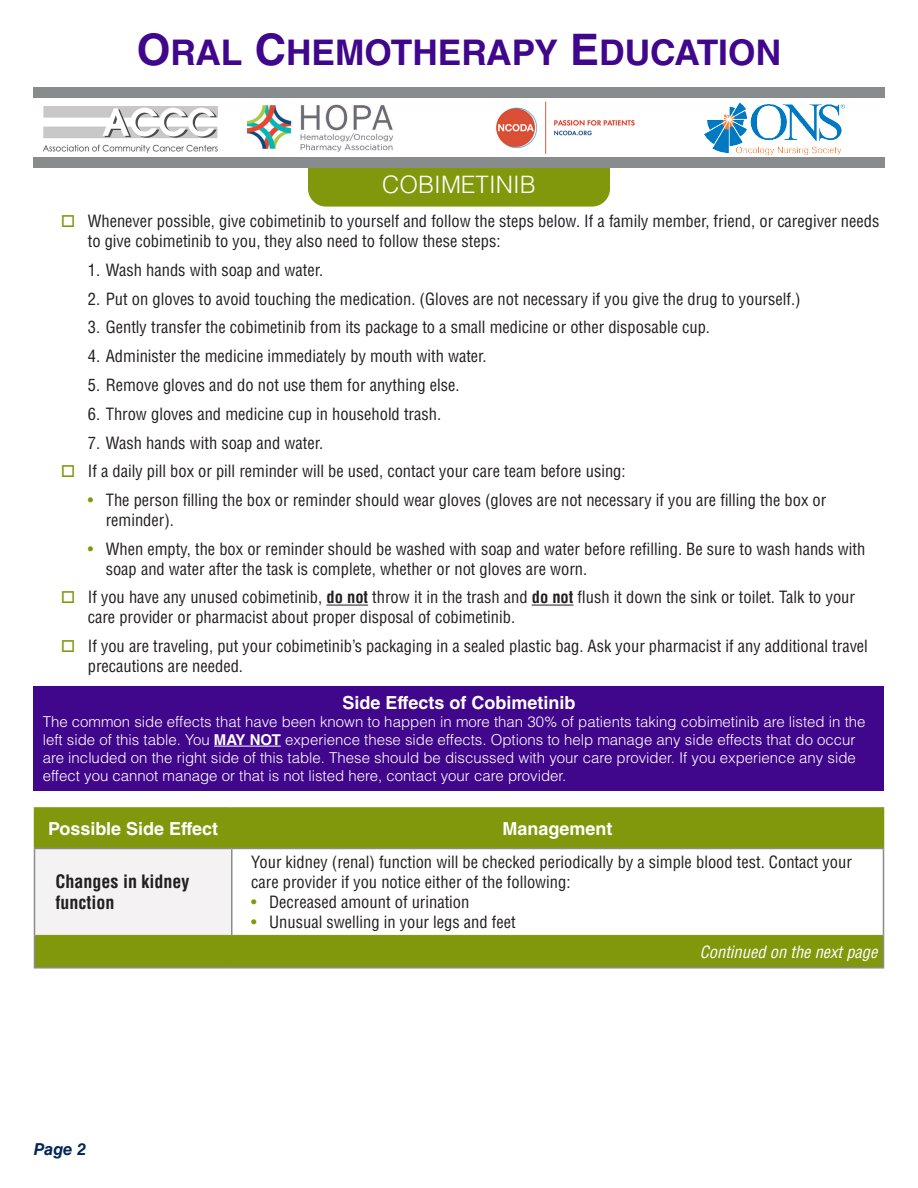
<style>
.page{position:relative;width:918px;height:1188px;background:#fff}
.page>*{position:absolute;margin:0;border:0;box-sizing:border-box;transform-origin:0 0}
.t1{font:700 35.4px "Helvetica LT Std";color:#40068b}
.t2{font:300 24px "Helvetica LT Std";color:#fff}
.table_column_head{font:700 18px "Helvetica LT Std";color:#fff}
.table_bold_text{font:700 condensed 18px/21.6px "Helvetica LT Std";color:#231f20}
.text{font:condensed 16.5px/19.8px "Helvetica LT Std";color:#231f20}
.table_bullet_point{font:condensed 16.5px/19.8px "Helvetica LT Std";color:#231f20}
.table_Roman_text{font:condensed 16.5px/19.8px "Helvetica LT Std";color:#231f20}
.table_bold_text-2{font:italic condensed 16.5px "Helvetica LT Std";color:#fff}
.t3{font:italic 700 16.5px "Helvetica LT Std";color:#002855}
.t4{font:300 15px/18px "Helvetica LT Std";color:#fff}
.s1{font-size:43.5px}
.s2{color:#81980d}
.s3{font-weight:700}
</style>
<div class="page">
<div style="left:308px;top:140px;width:302px;height:67px;background:#81980d;border-radius:18px"></div>
<div style="left:34px;top:88px;width:850px;height:79px;background:#898c8d"></div>
<div style="left:18px;top:98px;width:866px;height:59px;background:#fff"></div>
<img style="left:248px;top:104px;width:146px;height:48px">
<img style="left:704px;top:102px;width:140px;height:53px">
<img style="left:44px;top:107px;width:174px;height:45px">
<img style="left:496px;top:101px;width:139px;height:53px">
<hr style="left:326px;top:605px;width:42px;height:1px;background:#231f20">
<hr style="left:532px;top:605px;width:41px;height:1px;background:#231f20">
<div style="left:34px;top:687px;width:850px;height:104px;background:#40068b"></div>
<hr style="left:214px;top:746px;width:67px;height:1px;background:#fff">
<svg style="left:35px;top:809px;width:848px;height:158px;fill:#81980d"></svg>
<div style="left:34px;top:848px;width:198px;height:87px;background:#f5f2f3"></div>
<hr style="left:34px;top:807px;width:198px;height:2px;background:#81980d">
<hr style="left:34px;top:809px;width:1px;height:39px;background:#81980d">
<hr style="left:232px;top:807px;width:652px;height:2px;background:#81980d">
<hr style="left:231px;top:809px;width:1px;height:39px;background:#81980d">
<hr style="left:883px;top:809px;width:1px;height:39px;background:#81980d">
<hr style="left:35px;top:935px;width:197px;height:1px;background:#81980d">
<hr style="left:232px;top:935px;width:651px;height:1px;background:#81980d">
<hr style="left:34px;top:848px;width:198px;height:1px;background:#8a8b8d">
<hr style="left:34px;top:849px;width:1px;height:86px;background:#8a8b8d">
<hr style="left:232px;top:848px;width:652px;height:1px;background:#8a8b8d">
<hr style="left:231px;top:849px;width:1px;height:86px;background:#8a8b8d">
<hr style="left:883px;top:849px;width:1px;height:86px;background:#8a8b8d">
<hr style="left:34px;top:935px;width:1px;height:32px;background:#8a8b8d">
<hr style="left:883px;top:935px;width:1px;height:32px;background:#8a8b8d">
<hr style="left:34px;top:967px;width:198px;height:2px;background:#8a8b8d">
<hr style="left:232px;top:967px;width:652px;height:2px;background:#8a8b8d">
<h1 class="t1" style="left:137px;top:31px;width:646px"><span class="s1">O</span>RAL <span class="s1">C</span>HEMOTHERAPY <span class="s1">E</span>DUCATION</h1>
<h2 class="t2" style="left:382px;top:169px;width:155px">COBIMETINIB</h2>
<p class="text" style="left:88px;top:211px;width:793px;text-indent:-27px"><span class="s2">□</span> Whenever possible, give cobimetinib to yourself and follow the steps below. If a family member, friend, or caregiver needs to give cobimetinib to you, they also need to follow these steps:</p>
<p class="text" style="left:88px;top:260px;width:237px">1. Wash hands with soap and water.</p>
<p class="text" style="left:88px;top:289px;width:714px">2. Put on gloves to avoid touching the medication. (Gloves are not necessary if you give the drug to yourself.)</p>
<p class="text" style="left:88px;top:317px;width:624px">3. Gently transfer the cobimetinib from its package to a small medicine or other disposable cup.</p>
<p class="text" style="left:88px;top:346px;width:400px">4. Administer the medicine immediately by mouth with water.</p>
<p class="text" style="left:88px;top:375px;width:373px">5. Remove gloves and do not use them for anything else.</p>
<p class="text" style="left:88px;top:404px;width:355px">6. Throw gloves and medicine cup in household trash.</p>
<p class="text" style="left:88px;top:433px;width:237px">7. Wash hands with soap and water.</p>
<p class="text" style="left:61px;top:461px;width:566px"><span class="s2">□</span> If a daily pill box or pill reminder will be used, contact your care team before using:</p>
<p class="table_bullet_point" style="left:106px;top:490px;width:722px;text-indent:-18px"><span class="s2">•</span> The person filling the box or reminder should wear gloves (gloves are not necessary if you are filling the box or reminder).</p>
<p class="table_bullet_point" style="left:106px;top:539px;width:761px;text-indent:-18px"><span class="s2">•</span> When empty, the box or reminder should be washed with soap and water before refilling. Be sure to wash hands with soap and water after the task is complete, whether or not gloves are worn.</p>
<p class="text" style="left:88px;top:587px;width:769px;text-indent:-27px"><span class="s2">□</span> If you have any unused cobimetinib, <span class="s3">do not</span> throw it in the trash and <span class="s3">do not</span> flush it down the sink or toilet. Talk to your care provider or pharmacist about proper disposal of cobimetinib.</p>
<p class="text" style="left:88px;top:636px;width:782px;text-indent:-27px"><span class="s2">□</span> If you are traveling, put your cobimetinib’s packaging in a sealed plastic bag. Ask your pharmacist if any additional travel precautions are needed.</p>
<p class="table_column_head" style="left:343px;top:691px;width:234px">Side Effects of Cobimetinib</p>
<p class="t4" style="left:43px;top:712px;width:824px">The common side effects that have been known to happen in more than 30% of patients taking cobimetinib are listed in the left side of this table. You <span class="s3">MAY NOT</span> experience these side effects. Options to help manage any side effects that do occur are included on the right side of this table. These should be discussed with your care provider. If you experience any side effect you cannot manage or that is not listed here, contact your care provider.</p>
<p class="table_column_head" style="left:48px;top:817px;width:172px">Possible Side Effect</p>
<p class="table_column_head" style="left:503px;top:817px;width:112px">Management</p>
<p class="table_bold_text" style="left:56px;top:870px;width:135px">Changes in kidney function</p>
<p class="table_Roman_text" style="left:251px;top:852px;width:602px">Your kidney (renal) function will be checked periodically by a simple blood test. Contact your care provider if you notice either of the following:</p>
<p class="table_bullet_point" style="left:251px;top:892px;width:220px"><span class="s2">•</span> Decreased amount of urination</p>
<p class="table_bullet_point" style="left:251px;top:912px;width:266px"><span class="s2">•</span> Unusual swelling in your legs and feet</p>
<p class="table_bold_text-2" style="left:700px;top:941px;width:179px">Continued on the next page</p>
<p class="t3" style="left:34px;top:1139px;width:54px">Page 2</p>
</div>
